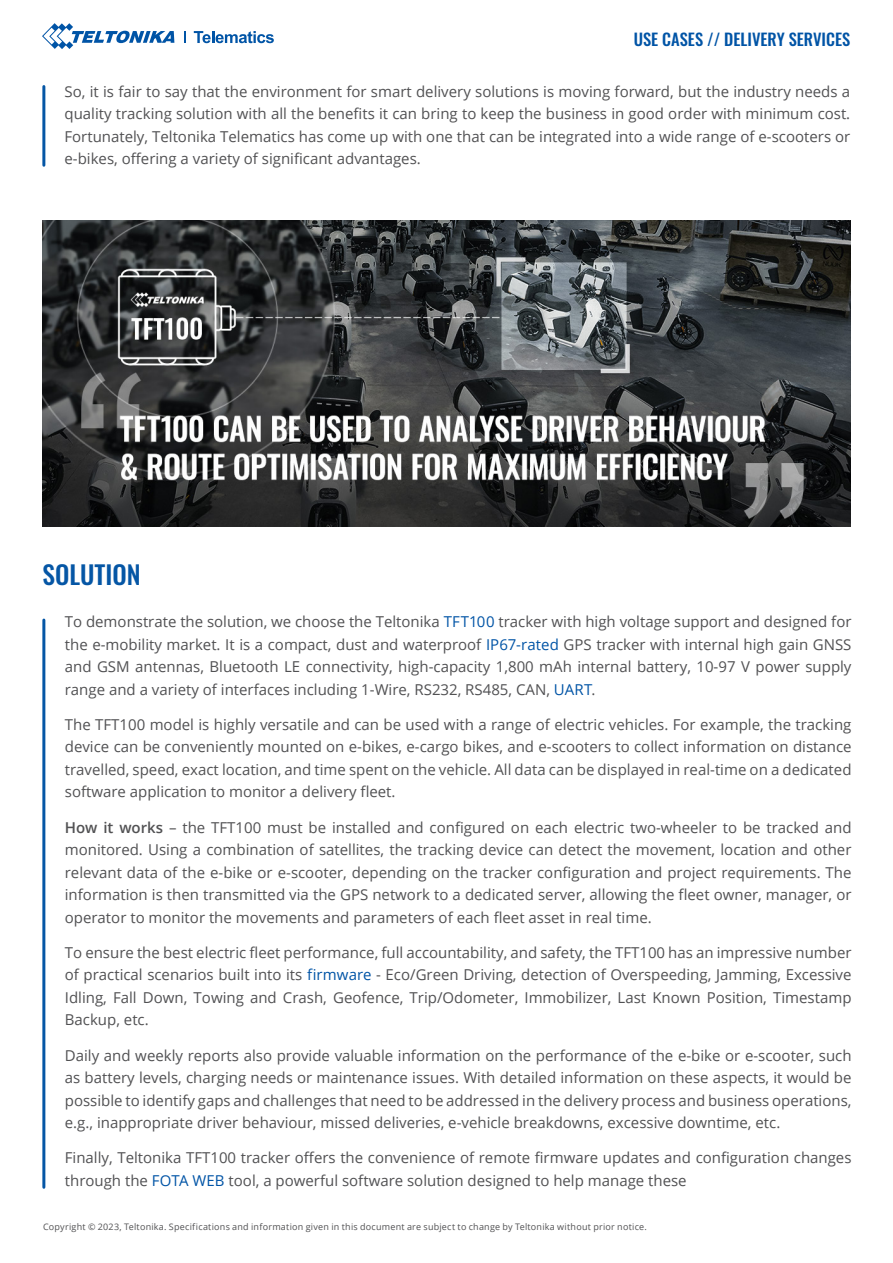
<style>
.page{position:relative;width:893px;height:1263px;background:#fff}
.page>*{position:absolute;margin:0;border:0;box-sizing:border-box;transform-origin:0 0}
.t1{font:500 25.5px "Oswald";color:#0556a5}
.t2{font:500 16.5px "Oswald";color:#0054a6}
.t3{font:15px/22.5px "Open Sans";color:#515153;text-align:justify}
.t4{font:9px "Open Sans";letter-spacing:.025em;color:#515153}
.s1{color:#0054a6}
.s2{font-weight:600}
</style>
<div class="page">
<svg style="left:184px;top:31px;width:1px;height:12px"></svg>
<svg style="left:42px;top:23px;width:132px;height:26px"></svg>
<svg style="left:194px;top:31px;width:80px;height:12px"></svg>
<hr style="left:42px;top:620px;width:3px;height:567px;background:#0556a5">
<img style="left:43px;top:220px;width:808px;height:306px">
<hr style="left:42px;top:87px;width:3px;height:78px;background:#0556a5">
<p class="t2" style="left:634px;top:31px;width:218px">USE CASES // DELIVERY SERVICES</p>
<p class="t3" style="left:64px;top:79px;width:787px">So, it is fair to say that the environment for smart delivery solutions is moving forward, but the industry needs a quality tracking solution with all the benefits it can bring to keep the business in good order with minimum cost.<br>Fortunately, Teltonika Telematics has come up with one that can be integrated into a wide range of e-scooters or e-bikes, offering a variety of significant advantages.</p>
<h1 class="t1" style="left:43px;top:561px;width:100px">SOLUTION</h1>
<p class="t3" style="left:65px;top:610px;width:788px">To demonstrate the solution, we choose the Teltonika <span class="s1">TFT100</span> tracker with high voltage support and designed for the e-mobility market. It is a compact, dust and waterproof <span class="s1">IP67-rated</span> GPS tracker with internal high gain GNSS and GSM antennas, Bluetooth LE connectivity, high-capacity 1,800 mAh internal battery, 10-97 V power supply range and a variety of interfaces including 1-Wire, RS232, RS485, CAN, <span class="s1">UART</span>.</p>
<p class="t3" style="left:65px;top:713px;width:788px">The TFT100 model is highly versatile and can be used with a range of electric vehicles. For example, the tracking device can be conveniently mounted on e-bikes, e-cargo bikes, and e-scooters to collect information on distance travelled, speed, exact location, and time spent on the vehicle. All data can be displayed in real-time on a dedicated software application to monitor a delivery fleet.</p>
<p class="t3" style="left:65px;top:815px;width:788px"><span class="s2">How it works</span> – the TFT100 must be installed and configured on each electric two-wheeler to be tracked and monitored. Using a combination of satellites, the tracking device can detect the movement, location and other relevant data of the e-bike or e-scooter, depending on the tracker configuration and project requirements. The information is then transmitted via the GPS network to a dedicated server, allowing the fleet owner, manager, or operator to monitor the movements and parameters of each fleet asset in real time.</p>
<p class="t3" style="left:65px;top:941px;width:788px">To ensure the best electric fleet performance, full accountability, and safety, the TFT100 has an impressive number of practical scenarios built into its <span class="s1">firmware</span> - Eco/Green Driving, detection of Overspeeding, Jamming, Excessive Idling, Fall Down, Towing and Crash, Geofence, Trip/Odometer, Immobilizer, Last Known Position, Timestamp Backup, etc.</p>
<p class="t3" style="left:65px;top:1043px;width:788px">Daily and weekly reports also provide valuable information on the performance of the e-bike or e-scooter, such as battery levels, charging needs or maintenance issues. With detailed information on these aspects, it would be possible to identify gaps and challenges that need to be addressed in the delivery process and business operations, e.g., inappropriate driver behaviour, missed deliveries, e-vehicle breakdowns, excessive downtime, etc.</p>
<p class="t3" style="left:65px;top:1146px;width:788px">Finally, Teltonika TFT100 tracker offers the convenience of remote firmware updates and configuration changes through the <span class="s1">FOTA WEB</span> tool, a powerful software solution designed to help manage these</p>
<p class="t4" style="left:43px;top:1221px;width:605px">Copyright © 2023, Teltonika. Specifications and information given in this document are subject to change by Teltonika without prior notice.</p>
</div>
